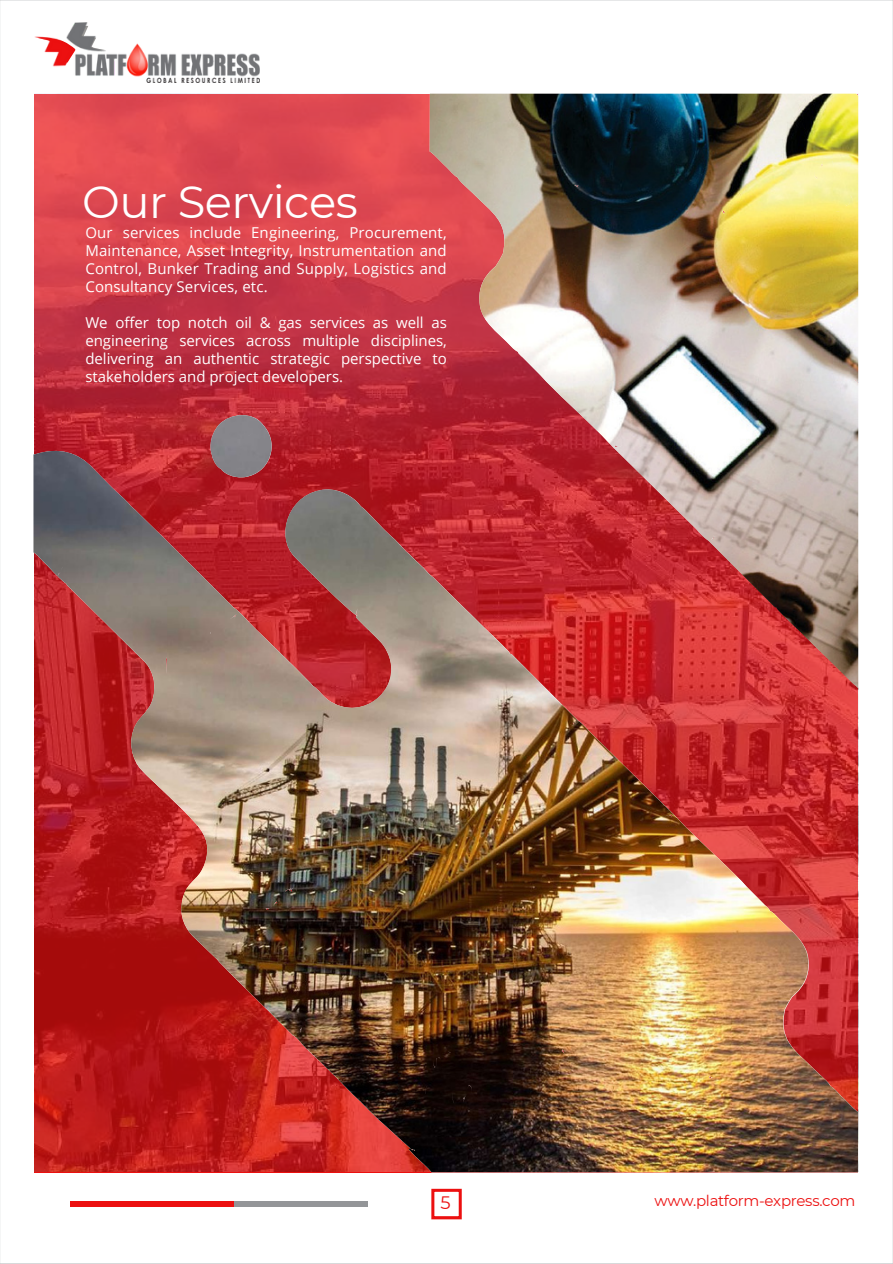
<style>
.page{position:relative;width:893px;height:1264px;background:#fff}
.page>*{position:absolute;margin:0;border:0;box-sizing:border-box;transform-origin:0 0}
.t1{font:45px "Montserrat";letter-spacing:-.015em;color:#fff}
.t2{font:18px "Montserrat";color:#ec1010}
.t3{font:15px/18px "Open Sans";letter-spacing:.005em;color:#fff;text-align:justify}
.t4{font:15px "Montserrat";letter-spacing:-.02em;color:#ec1010}
</style>
<div class="page">
<img style="left:35px;top:94px;width:394px;height:321px">
<img style="left:429px;top:94px;width:429px;height:321px">
<img style="left:33px;top:415px;width:825px;height:757px">
<img style="left:56px;top:415px;width:617px;height:617px">
<div style="left:70px;top:1201px;width:165px;height:5px;background:#ec1010"></div>
<div style="left:234px;top:1201px;width:134px;height:5px;background:#939598"></div>
<div style="left:431px;top:1188px;width:30px;height:31px;border:3px solid #ec1010"></div>
<img style="left:35px;top:23px;width:225px;height:59px">
<p class="t1" style="left:82px;top:174px;width:277px">Our Services</p>
<p class="t3" style="left:85px;top:223px;width:363px">Our services include Engineering, Procurement, Maintenance, Asset Integrity, Instrumentation and Control, Bunker Trading and Supply, Logistics and Consultancy Services, etc.</p>
<p class="t3" style="left:85px;top:313px;width:363px">We offer top notch oil &amp; gas services as well as engineering services across multiple disciplines, delivering an authentic strategic perspective to stakeholders and project developers.</p>
<h1 class="t2" style="left:440px;top:1191px;width:12px">5</h1>
<p class="t4" style="left:654px;top:1191px;width:202px">www.platform-express.com</p>
</div>
